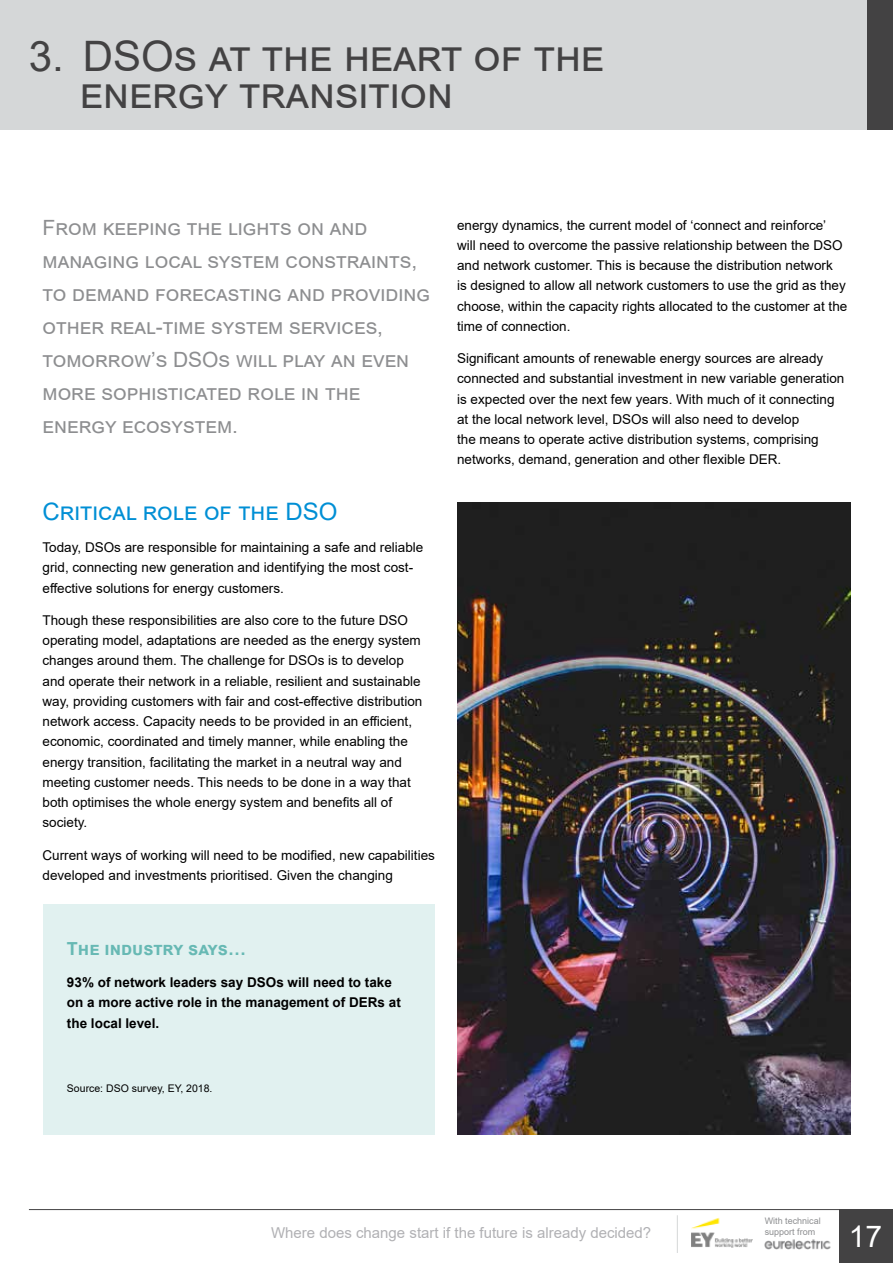
<style>
.page{position:relative;width:893px;height:1263px;background:#fff}
.page>*{position:absolute;margin:0;border:0;box-sizing:border-box;transform-origin:0 0}
.t1{font:42px/37.5px "Arial";color:#434243}
.t2{font:30px "Arial";color:#fff}
.t3{font:24px "Arial";color:#008fd5}
.t4{font:21px/33px "Arial";color:#8d8e90}
.t5{font:700 18px "Arial";color:#67b9b4}
.t6{font:15px "Arial";color:#b1b1b4}
.t7{font:13.5px/20.2px "Arial";color:#000}
.t8{font:700 13.5px/20.2px "Arial";color:#000}
.t9{font:10.5px "Arial";color:#000}
.t10{font:9px/10.8px "Arial";color:#8d8e90}
</style>
<div class="page">
<div style="left:839px;top:1209px;width:54px;height:54px;background:#434243"></div>
<hr style="left:29px;top:1209px;width:864px;height:1px;background:#434243">
<hr style="left:677px;top:1215px;width:1px;height:38px;background:#d5d7d8">
<div style="left:0;top:0;width:893px;height:130px;background:#d5d7d8"></div>
<div style="left:867px;top:0;width:26px;height:129px;background:#434243"></div>
<img style="left:692px;top:1218px;width:61px;height:30px">
<img style="left:764px;top:1239px;width:67px;height:11px">
<div style="left:43px;top:904px;width:392px;height:230px;background:#e1f1f0"></div>
<img style="left:457px;top:502px;width:393px;height:632px">
<h1 class="t1" style="left:80px;top:37px;width:526px;text-indent:-51px">3. DSOs at the heart of the energy transition</h1>
<h3 class="t4" style="left:43px;top:211px;width:389px">From keeping the lights on and managing local system constraints, to demand forecasting and providing other real-time system services, tomorrow’s DSOs will play an even more sophisticated role in the energy ecosystem.</h3>
<h3 class="t3" style="left:43px;top:495px;width:296px">Critical role of the DSO</h3>
<p class="t7" style="left:43px;top:537px;width:382px">Today, DSOs are responsible for maintaining a safe and reliable grid, connecting new generation and identifying the most cost&shy;effective solutions for energy customers.</p>
<p class="t7" style="left:43px;top:610px;width:381px">Though these responsibilities are also core to the future DSO operating model, adaptations are needed as the energy system changes around them. The challenge for DSOs is to develop and operate their network in a reliable, resilient and sustainable way, providing customers with fair and cost-effective distribution network access. Capacity needs to be provided in an efficient, economic, coordinated and timely manner, while enabling the energy transition, facilitating the market in a neutral way and meeting customer needs. This needs to be done in a way that both optimises the whole energy system and benefits all of society.</p>
<p class="t7" style="left:43px;top:845px;width:394px">Current ways of working will need to be modified, new capabilities developed and investments prioritised. Given the changing</p>
<p class="t7" style="left:457px;top:215px;width:392px">energy dynamics, the current model of ‘connect and reinforce’ will need to overcome the passive relationship between the DSO and network customer. This is because the distribution network<br>is designed to allow all network customers to use the grid as they choose, within the capacity rights allocated to the customer at the time of connection.</p>
<p class="t7" style="left:457px;top:348px;width:389px">Significant amounts of renewable energy sources are already connected and substantial investment in new variable generation is expected over the next few years. With much of it connecting at the local network level, DSOs will also need to develop<br>the means to operate active distribution systems, comprising networks, demand, generation and other flexible DER.</p>
<h3 class="t5" style="left:67px;top:936px;width:181px">The industry says…</h3>
<p class="t8" style="left:67px;top:972px;width:335px">93% of network leaders say DSOs will need to take on a more active role in the management of DERs at the local level.</p>
<p class="t9" style="left:67px;top:1081px;width:147px">Source: DSO survey, EY, 2018.</p>
<p class="t6" style="left:271px;top:1222px;width:382px">Where does change start if the future is already decided?</p>
<p class="t10" style="left:765px;top:1216px;width:58px">With technical support from</p>
<h2 class="t2" style="left:849px;top:1216px;width:35px">17</h2>
</div>
